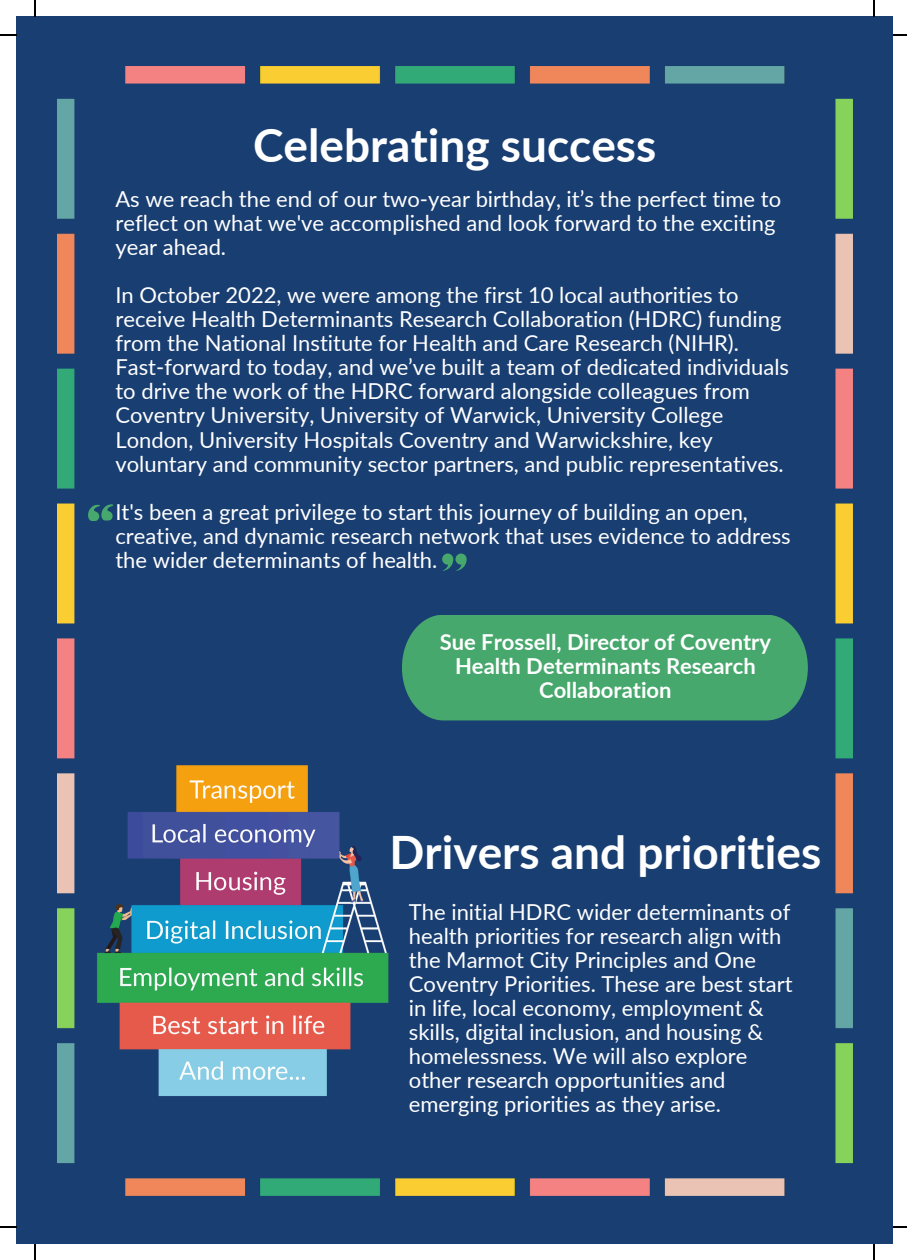
<style>
.page{position:relative;width:907px;height:1260px;background:#fff}
.page>*{position:absolute;margin:0;border:0;box-sizing:border-box;transform-origin:0 0}
.t1{font:700 46px "Lato";color:#fff}
.t2{font:22px/24px "Lato";color:#fff}
.t3{font:700 22px/24px "Lato";color:#fff;text-align:center}
</style>
<div class="page">
<div style="left:16px;top:16px;width:876px;height:1228px;background:#193e72"></div>
<img style="left:57px;top:66px;width:795px;height:1128px">
<svg style="left:34px;top:0;width:2px;height:16px"></svg>
<svg style="left:0;top:34px;width:16px;height:2px"></svg>
<svg style="left:873px;top:0;width:1px;height:16px"></svg>
<svg style="left:892px;top:34px;width:15px;height:2px"></svg>
<svg style="left:34px;top:1244px;width:2px;height:15px"></svg>
<svg style="left:0;top:1226px;width:16px;height:1px"></svg>
<svg style="left:873px;top:1244px;width:1px;height:15px"></svg>
<svg style="left:892px;top:1226px;width:15px;height:1px"></svg>
<p class="t1" style="left:253px;top:116px;width:405px">Celebrating success</p>
<p class="t2" style="left:115px;top:187px;width:667px">As we reach the end of our two-year birthday, it’s the perfect time to reflect on what we've accomplished and look forward to the exciting year ahead.</p>
<p class="t2" style="left:115px;top:283px;width:667px">In October 2022, we were among the first 10 local authorities to receive Health Determinants Research Collaboration (HDRC) funding from the National Institute for Health and Care Research (NIHR).</p>
<p class="t2" style="left:115px;top:355px;width:675px">Fast-forward to today, and we’ve built a team of dedicated individuals to drive the work of the HDRC forward alongside colleagues from Coventry University, University of Warwick, University College London, University Hospitals Coventry and Warwickshire, key voluntary and community sector partners, and public representatives.</p>
<p class="t2" style="left:115px;top:499px;width:676px">It's been a great privilege to start this journey of building an open, creative, and dynamic research network that uses evidence to address the wider determinants of health.</p>
<p class="t3" style="left:439px;top:629px;width:333px">Sue Frossell, Director of Coventry<br>Health Determinants Research<br>Collaboration</p>
<h2 class="t1" style="left:389px;top:823px;width:433px">Drivers and priorities</h2>
<p class="t2" style="left:409px;top:899px;width:385px">The initial HDRC wider determinants of health priorities for research align with the Marmot City Principles and One Coventry Priorities. These are best start in life, local economy, employment &amp; skills, digital inclusion, and housing &amp; homelessness. We will also explore other research opportunities and emerging priorities as they arise.</p>
</div>
